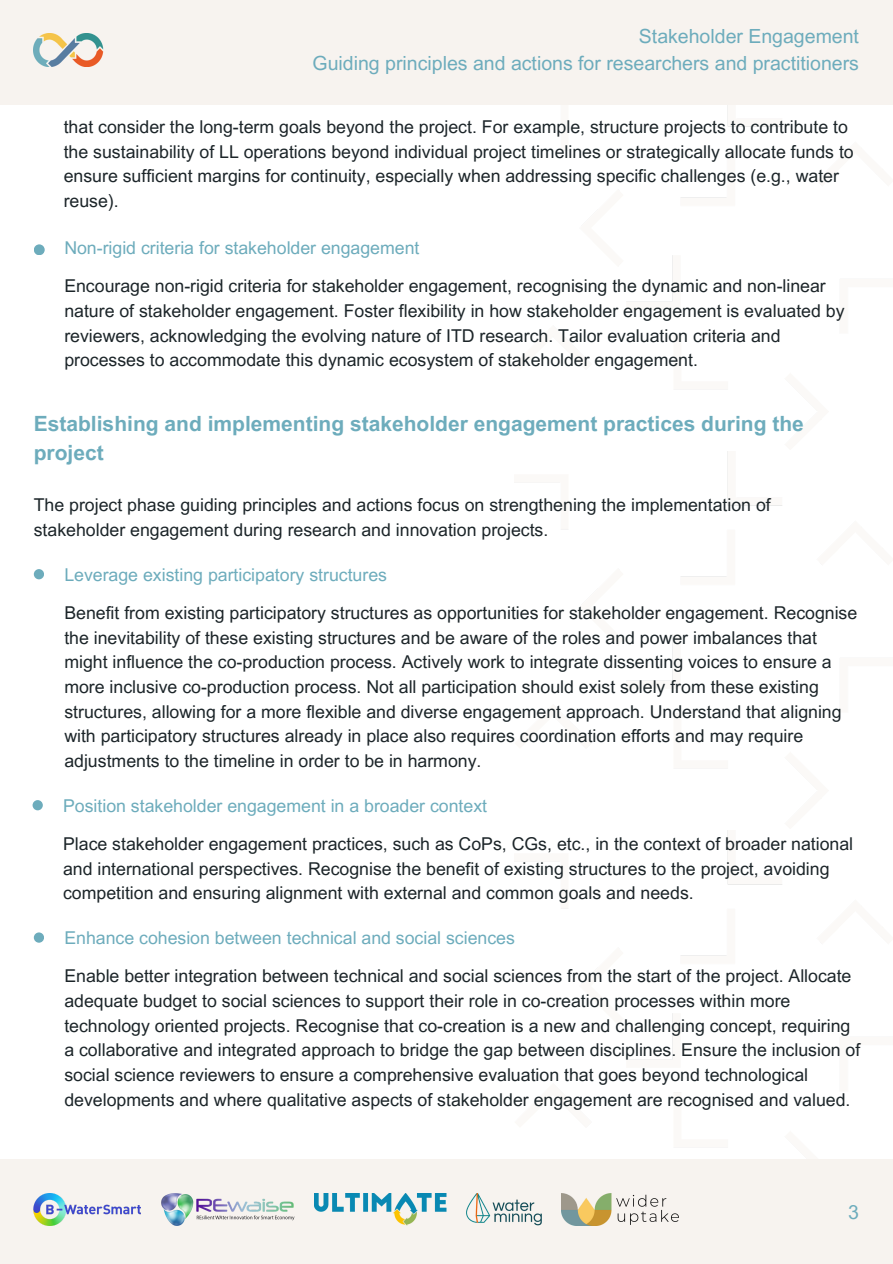
<style>
.page{position:relative;width:893px;height:1264px;background:#fff}
.page>*{position:absolute;margin:0;border:0;box-sizing:border-box;transform-origin:0 0}
.t1{font:700 21px/29px "Arial MT Pro";color:#6dacbc}
.t2{font:19.5px/27px "Arial MT Pro";color:#6dacbc;text-align:right}
.t3{font:17.7px/24.6px "Arial MT Pro";color:#1c2529}
.t4{font:17.7px "Arial MT Pro";color:#6dacbc}
</style>
<div class="page">
<div style="left:0;top:1158px;width:892px;height:105px;background:#f7f3ef"></div>
<img style="left:34px;top:1193px;width:107px;height:32px">
<img style="left:161px;top:1193px;width:133px;height:32px">
<img style="left:562px;top:1193px;width:117px;height:32px">
<img style="left:466px;top:1193px;width:75px;height:32px">
<img style="left:314px;top:1193px;width:132px;height:32px">
<div style="left:0;top:0;width:892px;height:104px;background:#f7f3ef"></div>
<div style="left:34px;top:244px;width:11px;height:11px;background:#6dacbc;border-radius:50%"></div>
<div style="left:34px;top:569px;width:10px;height:10px;background:#6dacbc;border-radius:50%"></div>
<div style="left:33px;top:800px;width:10px;height:10px;background:#6dacbc;border-radius:50%"></div>
<div style="left:34px;top:932px;width:10px;height:10px;background:#6dacbc;border-radius:50%"></div>
<img style="left:34px;top:34px;width:70px;height:32px">
<h1 class="t2" style="left:312px;top:25px;width:548px">Stakeholder Engagement<br>Guiding principles and actions for researchers and practitioners</h1>
<p class="t3" style="left:64px;top:117px;width:791px">that consider the long-term goals beyond the project. For example, structure projects to contribute to the sustainability of LL operations beyond individual project timelines or strategically allocate funds to ensure sufficient margins for continuity, especially when addressing specific challenges (e.g., water reuse).</p>
<p class="t4" style="left:64px;top:241px;width:356px">Non-rigid criteria for stakeholder engagement</p>
<p class="t3" style="left:64px;top:276px;width:781px">Encourage non-rigid criteria for stakeholder engagement, recognising the dynamic and non-linear nature of stakeholder engagement. Foster flexibility in how stakeholder engagement is evaluated by reviewers, acknowledging the evolving nature of ITD research. Tailor evaluation criteria and processes to accommodate this dynamic ecosystem of stakeholder engagement.</p>
<p class="t1" style="left:34px;top:412px;width:771px">Establishing and implementing stakeholder engagement practices during the project</p>
<p class="t3" style="left:34px;top:495px;width:738px">The project phase guiding principles and actions focus on strengthening the implementation of stakeholder engagement during research and innovation projects.</p>
<p class="t4" style="left:64px;top:568px;width:324px">Leverage existing participatory structures</p>
<p class="t3" style="left:64px;top:603px;width:794px">Benefit from existing participatory structures as opportunities for stakeholder engagement. Recognise the inevitability of these existing structures and be aware of the roles and power imbalances that might influence the co-production process. Actively work to integrate dissenting voices to ensure a more inclusive co-production process. Not all participation should exist solely from these existing structures, allowing for a more flexible and diverse engagement approach. Understand that aligning with participatory structures already in place also requires coordination efforts and may require adjustments to the timeline in order to be in harmony.</p>
<p class="t4" style="left:63px;top:799px;width:425px">Position stakeholder engagement in a broader context</p>
<p class="t3" style="left:63px;top:833px;width:791px">Place stakeholder engagement practices, such as CoPs, CGs, etc., in the context of broader national and international perspectives. Recognise the benefit of existing structures to the project, avoiding competition and ensuring alignment with external and common goals and needs.</p>
<p class="t4" style="left:64px;top:931px;width:452px">Enhance cohesion between technical and social sciences</p>
<p class="t3" style="left:64px;top:966px;width:797px">Enable better integration between technical and social sciences from the start of the project. Allocate adequate budget to social sciences to support their role in co-creation processes within more technology oriented projects. Recognise that co-creation is a new and challenging concept, requiring a collaborative and integrated approach to bridge the gap between disciplines. Ensure the inclusion of social science reviewers to ensure a comprehensive evaluation that goes beyond technological developments and where qualitative aspects of stakeholder engagement are recognised and valued.</p>
<p class="t2" style="left:848px;top:1200px;width:12px">3</p>
</div>
